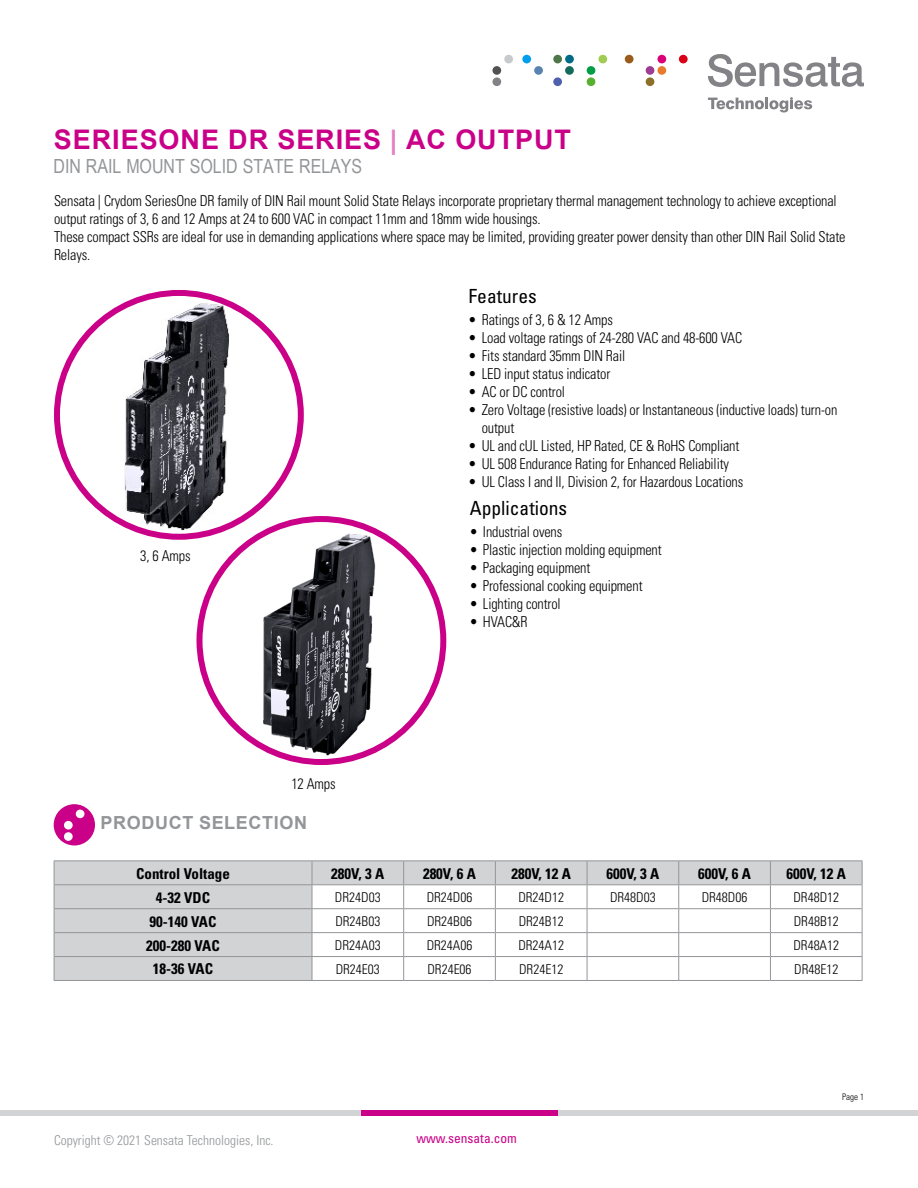
<style>
.page{position:relative;width:918px;height:1188px;background:#fff}
.page>*{position:absolute;margin:0;border:0;box-sizing:border-box;transform-origin:0 0}
.t1{font:700 27px "Arial";letter-spacing:.035em;color:#ca0088}
.t2{font:19.5px "Arial Narrow";color:#939598}
.t3{font:condensed 19.5px "Univers LT Std";color:#000}
.t4{font:700 18px "Arial";letter-spacing:.035em;color:#939598}
.t5{font:300 condensed 15px/18px "Univers";letter-spacing:-.01em;color:#000;scale:.95 1}
.t6{font:700 condensed 15px "Univers";color:#000}
.t7{font:300 condensed 13.5px "Univers";color:#000}
.t8{font:300 condensed 13.5px "Univers";color:#939598}
.t9{font:condensed 13.5px "Univers LT Std";color:#ca0088}
.t10{font:300 condensed 9px "Univers";color:#000}
.s1{color:#e480c4}
</style>
<div class="page">
<svg style="left:708px;top:54px;width:156px;height:33px"></svg>
<svg style="left:708px;top:97px;width:104px;height:15px"></svg>
<div style="left:492px;top:77px;width:9px;height:9px;background:#828287;border-radius:50%"></div>
<div style="left:522px;top:55px;width:9px;height:8px;background:#009eed;border-radius:50%"></div>
<div style="left:534px;top:66px;width:9px;height:9px;background:#5982b0;border-radius:50%"></div>
<div style="left:553px;top:55px;width:9px;height:8px;background:#4f784a;border-radius:50%"></div>
<div style="left:565px;top:55px;width:9px;height:8px;background:#006b87;border-radius:50%"></div>
<div style="left:565px;top:66px;width:9px;height:9px;background:#146b5c;border-radius:50%"></div>
<div style="left:553px;top:77px;width:9px;height:9px;background:#4f61ad;border-radius:50%"></div>
<div style="left:598px;top:55px;width:9px;height:8px;background:#a1cc52;border-radius:50%"></div>
<div style="left:587px;top:66px;width:8px;height:9px;background:#009e45;border-radius:50%"></div>
<div style="left:587px;top:77px;width:8px;height:9px;background:#59b030;border-radius:50%"></div>
<div style="left:657px;top:55px;width:9px;height:8px;background:#d9007a;border-radius:50%"></div>
<div style="left:646px;top:66px;width:8px;height:9px;background:#9c3d91;border-radius:50%"></div>
<div style="left:657px;top:66px;width:9px;height:9px;background:#e87a2b;border-radius:50%"></div>
<div style="left:646px;top:77px;width:8px;height:9px;background:#8c7029;border-radius:50%"></div>
<div style="left:679px;top:55px;width:9px;height:8px;background:#d90017;border-radius:50%"></div>
<div style="left:504px;top:55px;width:9px;height:8px;background:#c7c9cc;border-radius:50%"></div>
<div style="left:492px;top:66px;width:9px;height:9px;background:#525254;border-radius:50%"></div>
<div style="left:625px;top:55px;width:9px;height:8px;background:#995c1a;border-radius:50%"></div>
<div style="left:0;top:1110px;width:918px;height:6px;background:#d1d3d4"></div>
<div style="left:361px;top:1110px;width:197px;height:6px;background:#ca0088"></div>
<img style="left:124px;top:302px;width:105px;height:229px">
<div style="left:54px;top:290px;width:250px;height:250px;border:6px solid #ca0088;border-radius:50%"></div>
<img style="left:260px;top:533px;width:116px;height:225px">
<div style="left:197px;top:516px;width:249px;height:249px;border:6px solid #ca0088;border-radius:50%"></div>
<svg style="left:55px;top:861px;width:807px;height:119px"></svg>
<hr style="left:54px;top:860px;width:258px;height:1px;background:#939598">
<hr style="left:312px;top:860px;width:92px;height:1px;background:#939598">
<hr style="left:404px;top:860px;width:91px;height:1px;background:#939598">
<hr style="left:495px;top:860px;width:92px;height:1px;background:#939598">
<hr style="left:587px;top:860px;width:92px;height:1px;background:#939598">
<hr style="left:679px;top:860px;width:91px;height:1px;background:#939598">
<hr style="left:770px;top:860px;width:92px;height:1px;background:#939598">
<hr style="left:54px;top:884px;width:258px;height:1px;background:#939598">
<hr style="left:312px;top:884px;width:92px;height:1px;background:#939598">
<hr style="left:404px;top:884px;width:91px;height:1px;background:#939598">
<hr style="left:495px;top:884px;width:92px;height:1px;background:#939598">
<hr style="left:587px;top:884px;width:92px;height:1px;background:#939598">
<hr style="left:679px;top:884px;width:91px;height:1px;background:#939598">
<hr style="left:770px;top:884px;width:92px;height:1px;background:#939598">
<hr style="left:54px;top:908px;width:258px;height:1px;background:#939598">
<hr style="left:312px;top:908px;width:92px;height:1px;background:#939598">
<hr style="left:404px;top:908px;width:91px;height:1px;background:#939598">
<hr style="left:495px;top:908px;width:92px;height:1px;background:#939598">
<hr style="left:587px;top:908px;width:92px;height:1px;background:#939598">
<hr style="left:679px;top:908px;width:91px;height:1px;background:#939598">
<hr style="left:770px;top:908px;width:92px;height:1px;background:#939598">
<hr style="left:54px;top:932px;width:258px;height:1px;background:#939598">
<hr style="left:312px;top:932px;width:92px;height:1px;background:#939598">
<hr style="left:404px;top:932px;width:91px;height:1px;background:#939598">
<hr style="left:495px;top:932px;width:92px;height:1px;background:#939598">
<hr style="left:587px;top:932px;width:92px;height:1px;background:#939598">
<hr style="left:679px;top:932px;width:91px;height:1px;background:#939598">
<hr style="left:770px;top:932px;width:92px;height:1px;background:#939598">
<hr style="left:54px;top:956px;width:258px;height:1px;background:#939598">
<svg style="left:54px;top:861px;width:1px;height:119px"></svg>
<hr style="left:312px;top:956px;width:92px;height:1px;background:#939598">
<svg style="left:312px;top:861px;width:1px;height:119px"></svg>
<hr style="left:404px;top:956px;width:91px;height:1px;background:#939598">
<svg style="left:403px;top:861px;width:1px;height:119px"></svg>
<hr style="left:495px;top:956px;width:92px;height:1px;background:#939598">
<svg style="left:495px;top:861px;width:1px;height:119px"></svg>
<hr style="left:587px;top:956px;width:92px;height:1px;background:#939598">
<svg style="left:587px;top:861px;width:1px;height:119px"></svg>
<hr style="left:679px;top:956px;width:91px;height:1px;background:#939598">
<svg style="left:678px;top:861px;width:1px;height:119px"></svg>
<hr style="left:770px;top:956px;width:92px;height:1px;background:#939598">
<svg style="left:770px;top:861px;width:1px;height:119px"></svg>
<svg style="left:862px;top:861px;width:1px;height:119px"></svg>
<hr style="left:54px;top:980px;width:258px;height:1px;background:#939598">
<hr style="left:312px;top:980px;width:92px;height:1px;background:#939598">
<hr style="left:404px;top:980px;width:91px;height:1px;background:#939598">
<hr style="left:495px;top:980px;width:92px;height:1px;background:#939598">
<hr style="left:587px;top:980px;width:92px;height:1px;background:#939598">
<hr style="left:679px;top:980px;width:91px;height:1px;background:#939598">
<hr style="left:770px;top:980px;width:92px;height:1px;background:#939598">
<div style="left:54px;top:804px;width:41px;height:41px;background:#ca0088;border-radius:50%"></div>
<div style="left:76px;top:810px;width:8px;height:8px;background:#fff;border-radius:50%"></div>
<div style="left:64px;top:821px;width:9px;height:9px;background:#fff;border-radius:50%"></div>
<div style="left:64px;top:832px;width:9px;height:9px;background:#fff;border-radius:50%"></div>
<h1 class="t1" style="left:54px;top:121px;width:519px">SERIESONE DR SERIES <span class="s1">|</span> AC OUTPUT</h1>
<h2 class="t2" style="left:53px;top:152px;width:310px">DIN RAIL MOUNT SOLID STATE RELAYS</h2>
<p class="t5" style="left:54px;top:192px;width:835px">Sensata | Crydom SeriesOne DR family of DIN Rail mount Solid State Relays incorporate proprietary thermal management technology to achieve exceptional output ratings of 3, 6 and 12 Amps at 24 to 600 VAC in compact 11mm and 18mm wide housings.<br>These compact SSRs are ideal for use in demanding applications where space may be limited, providing greater power density than other DIN Rail Solid State Relays.</p>
<p class="t5" style="left:140px;top:547px;width:54px">3, 6 Amps</p>
<p class="t5" style="left:291px;top:775px;width:48px">12 Amps</p>
<p class="t4" style="left:101px;top:810px;width:208px">PRODUCT SELECTION</p>
<h2 class="t3" style="left:469px;top:283px;width:70px">Features</h2>
<p class="t5" style="left:468px;top:311px;width:154px">• Ratings of 3, 6 &amp; 12 Amps</p>
<p class="t5" style="left:468px;top:329px;width:290px">• Load voltage ratings of 24-280 VAC and 48-600 VAC</p>
<p class="t5" style="left:468px;top:347px;width:167px">• Fits standard 35mm DIN Rail</p>
<p class="t5" style="left:468px;top:365px;width:151px">• LED input status indicator</p>
<p class="t5" style="left:468px;top:383px;width:103px">• AC or DC control</p>
<p class="t5" style="left:482px;top:401px;width:376px;text-indent:-13px">• Zero Voltage (resistive loads) or Instantaneous (inductive loads) turn-on output</p>
<p class="t5" style="left:468px;top:437px;width:287px">• UL and cUL Listed, HP Rated, CE &amp; RoHS Compliant</p>
<p class="t5" style="left:468px;top:455px;width:276px">• UL 508 Endurance Rating for Enhanced Reliability</p>
<p class="t5" style="left:468px;top:473px;width:291px">• UL Class I and II, Division 2, for Hazardous Locations</p>
<p class="t5" style="left:469px;top:523px;width:99px">• Industrial ovens</p>
<p class="t5" style="left:469px;top:541px;width:204px">• Plastic injection molding equipment</p>
<p class="t5" style="left:469px;top:559px;width:129px">• Packaging equipment</p>
<p class="t5" style="left:469px;top:577px;width:184px">• Professional cooking equipment</p>
<p class="t5" style="left:469px;top:595px;width:98px">• Lighting control</p>
<p class="t5" style="left:469px;top:613px;width:63px">• HVAC&amp;R</p>
<h2 class="t3" style="left:470px;top:496px;width:99px">Applications</h2>
<p class="t6" style="left:136px;top:864px;width:95px">Control Voltage</p>
<p class="t6" style="left:331px;top:864px;width:55px">280V, 3 A</p>
<p class="t6" style="left:423px;top:864px;width:55px">280V, 6 A</p>
<p class="t6" style="left:511px;top:864px;width:61px">280V, 12 A</p>
<p class="t6" style="left:606px;top:864px;width:55px">600V, 3 A</p>
<p class="t6" style="left:698px;top:864px;width:55px">600V, 6 A</p>
<p class="t6" style="left:786px;top:864px;width:61px">600V, 12 A</p>
<p class="t6" style="left:156px;top:888px;width:56px">4-32 VDC</p>
<p class="t7" style="left:335px;top:889px;width:47px">DR24D03</p>
<p class="t7" style="left:427px;top:889px;width:47px">DR24D06</p>
<p class="t7" style="left:518px;top:889px;width:47px">DR24D12</p>
<p class="t7" style="left:610px;top:889px;width:47px">DR48D03</p>
<p class="t7" style="left:702px;top:889px;width:47px">DR48D06</p>
<p class="t7" style="left:793px;top:889px;width:47px">DR48D12</p>
<p class="t6" style="left:150px;top:912px;width:68px">90-140 VAC</p>
<p class="t7" style="left:335px;top:913px;width:46px">DR24B03</p>
<p class="t7" style="left:427px;top:913px;width:46px">DR24B06</p>
<p class="t7" style="left:519px;top:913px;width:46px">DR24B12</p>
<p class="t7" style="left:794px;top:913px;width:46px">DR48B12</p>
<p class="t6" style="left:146px;top:936px;width:75px">200-280 VAC</p>
<p class="t7" style="left:335px;top:937px;width:47px">DR24A03</p>
<p class="t7" style="left:427px;top:937px;width:47px">DR24A06</p>
<p class="t7" style="left:518px;top:937px;width:47px">DR24A12</p>
<p class="t7" style="left:793px;top:937px;width:47px">DR48A12</p>
<p class="t6" style="left:153px;top:960px;width:62px">18-36 VAC</p>
<p class="t7" style="left:336px;top:961px;width:46px">DR24E03</p>
<p class="t7" style="left:427px;top:961px;width:46px">DR24E06</p>
<p class="t7" style="left:519px;top:961px;width:46px">DR24E12</p>
<p class="t7" style="left:794px;top:961px;width:46px">DR48E12</p>
<p class="t8" style="left:54px;top:1132px;width:221px">Copyright © 2021 Sensata Technologies, Inc.</p>
<p class="t9" style="left:416px;top:1130px;width:102px">www.sensata.com</p>
<p class="t10" style="left:842px;top:1092px;width:23px">Page 1</p>
</div>
